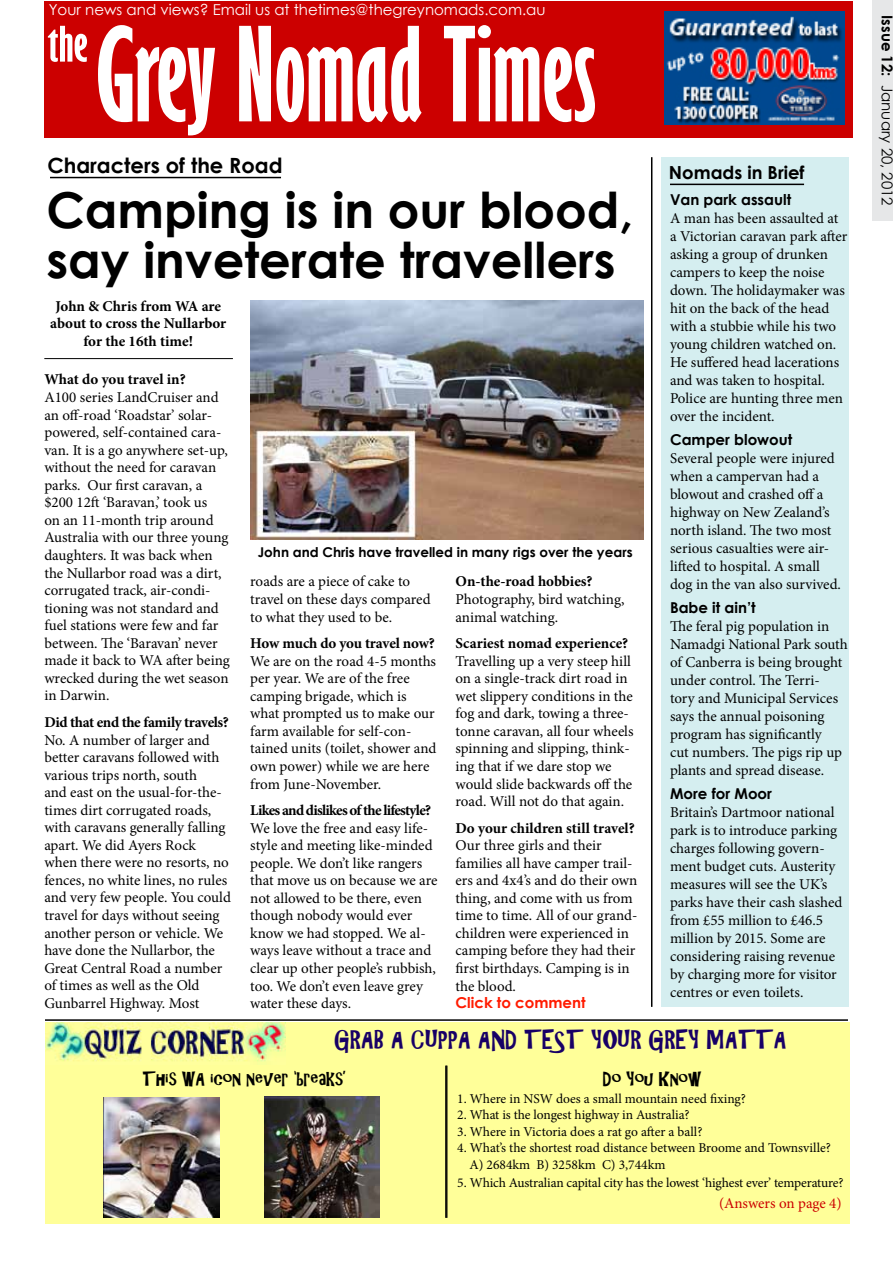
<style>
.page{position:relative;width:893px;height:1263px;background:#fff}
.page>*{position:absolute;margin:0;border:0;box-sizing:border-box;transform-origin:0 0}
.t1{font:700 extra-condensed 120px "Gill Sans";color:#fff}
.t2{font:700 49.5px/49.5px "Century Gothic";color:#000}
.t3{font:700 extra-condensed 45px "Gill Sans";color:#fff;scale:1.2 1}
.t4{font:24px "ARCHRISTY";color:#180066}
.t5{font:700 21px "Century Gothic";color:#000}
.t6{font:18px "ARCHRISTY";color:#000}
.t7{font:700 18px "Century Gothic";color:#000}
.t8{font:15px/17.5px "Minion Pro";color:#000}
.t9{font:700 15px/17.5px "Minion Pro";letter-spacing:-.005em;color:#000;text-align:center}
.t10{font:15px "Century Gothic";color:#fff}
.t11{font:700 15px "Century Gothic";color:#000}
.t12{font:700 15px "Minion Pro";letter-spacing:-.05em;color:#000}
.t13{font:700 15px "Minion Pro";letter-spacing:-.025em;color:#000}
.t14{font:15px "Century Gothic";color:#000}
.t15{font:15px "Minion Pro";letter-spacing:-.005em;color:#c00}
.t16{font:700 15px "Century Gothic";color:#ff1b00}
.t17{font:13.5px/16.5px "Minion Pro";letter-spacing:-.005em;color:#000}
.t18{font:700 13.5px "Century Gothic";color:#000}
.s1{font-weight:700}
</style>
<div class="page">
<div style="left:45px;top:1023px;width:804px;height:201px;background:#ff9"></div>
<img style="left:45px;top:1023px;width:240px;height:39px">
<div style="left:661px;top:157px;width:188px;height:850px;background:#d5eef0"></div>
<hr style="left:45px;top:1019px;width:803px;height:2px;background:#000">
<hr style="left:44px;top:358px;width:189px;height:1px;background:#000">
<hr style="left:447px;top:1065px;width:1px;height:153px;background:#000">
<hr style="left:446px;top:1065px;width:1px;height:153px;background:#000">
<hr style="left:445px;top:1065px;width:1px;height:153px;background:#000">
<hr style="left:651px;top:157px;width:1px;height:850px;background:#000">
<div style="left:45px;top:21px;width:808px;height:117px;background:#c00"></div>
<hr style="left:50px;top:177px;width:231px;height:1px;background:#000">
<hr style="left:670px;top:184px;width:134px;height:1px;background:#000">
<div style="left:45px;top:1px;width:808px;height:21px;background:#c00"></div>
<div style="left:872px;top:0;width:21px;height:221px;background:#e6e7e8"></div>
<img style="left:250px;top:300px;width:394px;height:239px">
<img style="left:104px;top:1097px;width:115px;height:120px">
<img style="left:264px;top:1097px;width:115px;height:120px">
<img style="left:664px;top:12px;width:180px;height:112px">
<p class="t10" style="left:49px;top:-1px;width:498px">Your news and views? Email us at thetimes@thegreynomads.com.au</p>
<h3 class="t3" style="left:47px;top:17px;width:35px">the</h3>
<h1 class="t1" style="left:96px;top:1px;width:502px">Grey Nomad Times</h1>
<h3 class="t5" style="left:47px;top:149px;width:237px">Characters of the Road</h3>
<h2 class="t2" style="left:46px;top:183px;width:589px">Camping is in our blood, say inveterate travellers</h2>
<p class="t9" style="left:50px;top:297px;width:178px">John &amp; Chris from WA are about to cross the Nullarbor for the 16th time!</p>
<p class="t9" style="left:44px;top:371px;width:143px">What do you travel in?</p>
<p class="t8" style="left:44px;top:388px;width:187px">A100 series LandCruiser and an off-road ‘Roadstar’ solar&shy;powered, self-contained cara&shy;van. It is a go anywhere set-up, without the need for caravan parks. Our first caravan, a $200 12ft ‘Baravan,’ took us<br>on an 11-month trip around<br>Australia with our three young daughters. It was back when the Nullarbor road was a dirt, corrugated track, air-condi&shy;tioning was not standard and fuel stations were few and far between. The ‘Baravan’ never made it back to WA after being wrecked during the wet season in Darwin.</p>
<p class="t13" style="left:44px;top:712px;width:186px">Did that end the family travels?</p>
<p class="t8" style="left:44px;top:731px;width:188px">No. A number of larger and better caravans followed with various trips north, south<br>and east on the usual-for-the&shy;times dirt corrugated roads, with caravans generally falling apart. We did Ayers Rock when there were no resorts, no fences, no white lines, no rules and very few people. You could travel for days without seeing another person or vehicle. We have done the Nullarbor, the<br>Great Central Road a number of times as well as the Old<br>Gunbarrel Highway. Most</p>
<p class="t18" style="left:258px;top:541px;width:376px">John and Chris have travelled in many rigs over the years</p>
<p class="t8" style="left:250px;top:573px;width:182px">roads are a piece of cake to travel on these days compared to what they used to be.</p>
<p class="t9" style="left:250px;top:634px;width:186px">How much do you travel now?</p>
<p class="t8" style="left:250px;top:652px;width:188px">We are on the road 4-5 months per year. We are of the free camping brigade, which is what prompted us to make our farm available for self-con&shy;tained units (toilet, shower and own power) while we are here from June-November.</p>
<p class="t12" style="left:250px;top:800px;width:182px">Likes and dislikes of the lifestyle?</p>
<p class="t8" style="left:250px;top:819px;width:189px">We love the free and easy life&shy;style and meeting like-minded people. We don’t like rangers that move us on because we are not allowed to be there, even though nobody would ever know we had stopped. We al&shy;ways leave without a trace and clear up other people’s rubbish, too. We don’t even leave grey water these days.</p>
<p class="t9" style="left:455px;top:573px;width:139px">On-the-road hobbies?</p>
<p class="t8" style="left:455px;top:590px;width:171px">Photography, bird watching, animal watching.</p>
<p class="t9" style="left:455px;top:634px;width:174px">Scariest nomad experience?</p>
<p class="t8" style="left:455px;top:652px;width:180px">Travelling up a very steep hill on a single-track dirt road in wet slippery conditions in the fog and dark, towing a three&shy;tonne caravan, all four wheels spinning and slipping, think&shy;ing that if we dare stop we would slide backwards off the road. Will not do that again.</p>
<p class="t9" style="left:455px;top:819px;width:181px">Do your children still travel?</p>
<p class="t8" style="left:455px;top:837px;width:183px">Our three girls and their families all have camper trail&shy;ers and 4x4’s and do their own thing, and come with us from time to time. All of our grand&shy;children were experienced in camping before they had their first birthdays. Camping is in the blood.</p>
<p class="t16" style="left:455px;top:991px;width:132px">Click to comment</p>
<p class="t7" style="left:669px;top:159px;width:137px">Nomads in Brief</p>
<p class="t11" style="left:670px;top:188px;width:123px">Van park assault</p>
<p class="t8" style="left:670px;top:209px;width:179px;line-height:18px">A man has been assaulted at a Victorian caravan park after asking a group of drunken campers to keep the noise down. The holidaymaker was hit on the back of the head with a stubbie while his two young children watched on.<br>He suffered head lacerations and was taken to hospital.<br>Police are hunting three men over the incident.</p>
<p class="t11" style="left:670px;top:428px;width:124px">Camper blowout</p>
<p class="t8" style="left:670px;top:449px;width:172px;line-height:18px">Several people were injured when a campervan had a blowout and crashed off a highway on New Zealand’s north island. The two most serious casualties were air&shy;lifted to hospital. A small dog in the van also survived.</p>
<p class="t11" style="left:670px;top:596px;width:87px">Babe it ain’t</p>
<p class="t8" style="left:670px;top:617px;width:179px;line-height:18px">The feral pig population in<br>Namadgi National Park south of Canberra is being brought under control. The Terri&shy;tory and Municipal Services says the annual poisoning program has significantly<br>cut numbers. The pigs rip up plants and spread disease.</p>
<p class="t11" style="left:670px;top:782px;width:104px">More for Moor</p>
<p class="t8" style="left:670px;top:803px;width:174px;line-height:18px">Britain’s Dartmoor national park is to introduce parking charges following govern&shy;ment budget cuts. Austerity measures will see the UK’s parks have their cash slashed from £55 million to £46.5 million by 2015. Some are considering raising revenue by charging more for visitor centres or even toilets.</p>
<h3 class="t4" style="left:335px;top:1025px;width:454px">GRAB A CUPPA AND TEST YOUR GREY MATTA</h3>
<p class="t6" style="left:143px;top:1069px;width:205px">This WA icon never ‘breaks’</p>
<p class="t6" style="left:603px;top:1069px;width:100px">Do You Know</p>
<p class="t17" style="left:457px;top:1090px;width:290px">1. Where in NSW does a small mountain need fixing?</p>
<p class="t17" style="left:457px;top:1107px;width:234px">2. What is the longest highway in Australia?</p>
<p class="t17" style="left:457px;top:1123px;width:247px">3. Where in Victoria does a rat go after a ball?</p>
<p class="t17" style="left:470px;top:1140px;width:363px;text-indent:-12px">4. What’s the shortest road distance between Broome and Townsville?<br>A) 2684km B) 3258km C) 3,744km</p>
<p class="t17" style="left:457px;top:1174px;width:388px">5. Which Australian capital city has the lowest ‘highest ever’ temperature?</p>
<p class="t15" style="left:719px;top:1193px;width:124px">(Answers on page 4)</p>
<p class="t14" style="left:898px;top:15px;width:192px;rotate:90deg"><span class="s1">Issue 12:</span> January 20, 2012</p>
</div>
